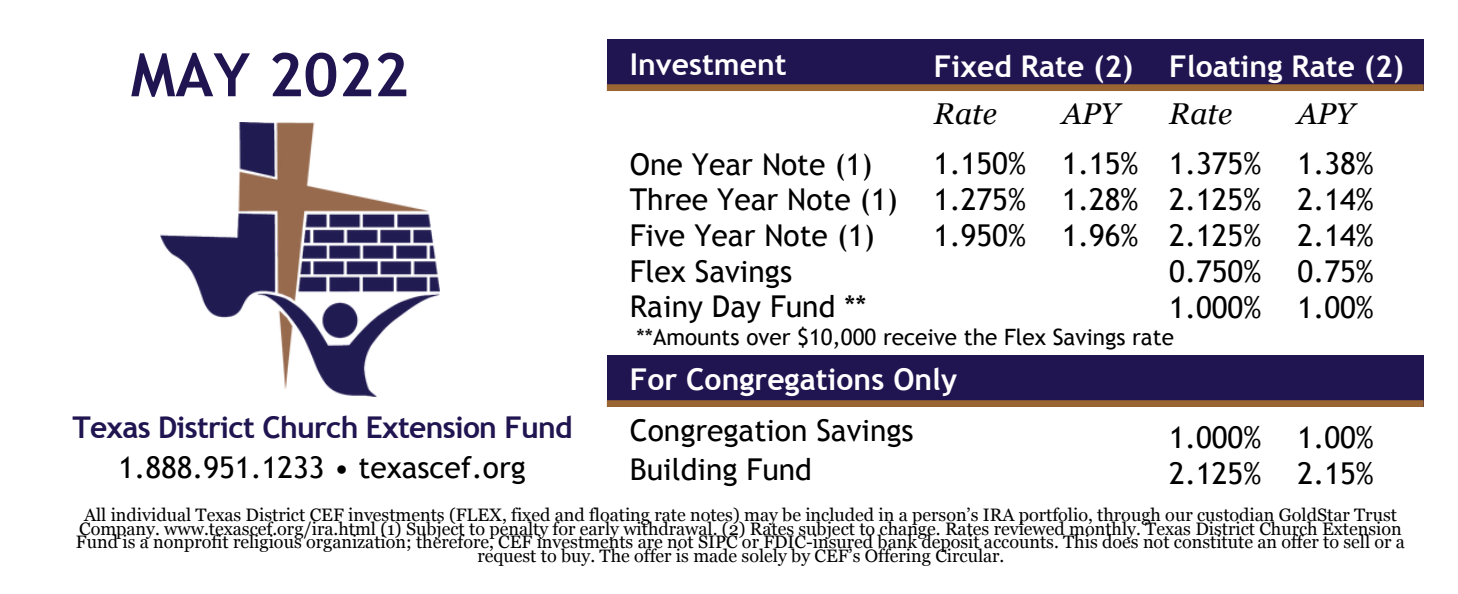
<style>
.page{position:relative;width:1458px;height:594px;background:#fff}
.page>*{position:absolute;margin:0;border:0;box-sizing:border-box;transform-origin:0 0}
.t1{font:700 60px "Trebuchet MS";color:#211551}
.t2{font:30px "Trebuchet MS";color:#000}
.t3{font:700 30px "Trebuchet MS";color:#fff}
.t4{font:700 30px "Trebuchet MS";letter-spacing:-.025em;color:#211551}
.t5{font:italic 30px "Georgia";color:#000}
.t6{font:22.5px "Trebuchet MS";color:#000}
.t7{font:18px/13.5px "Georgia";color:#000;text-align:center}
</style>
<div class="page">
<div style="left:607px;top:39px;width:816px;height:52px;background:#211551"></div>
<div style="left:607px;top:355px;width:816px;height:52px;background:#211551"></div>
<div style="left:607px;top:400px;width:817px;height:7px;background:#963"></div>
<div style="left:607px;top:84px;width:817px;height:7px;background:#963"></div>
<img style="left:160px;top:122px;width:279px;height:275px">
<p class="t1" style="left:131px;top:40px;width:280px">MAY 2022</p>
<p class="t3" style="left:630px;top:47px;width:158px">Investment</p>
<p class="t3" style="left:934px;top:49px;width:201px">Fixed Rate (2)</p>
<p class="t5" style="left:934px;top:97px;width:64px">Rate</p>
<p class="t5" style="left:1062px;top:97px;width:58px">APY</p>
<p class="t2" style="left:934px;top:145px;width:206px">1.150% 1.15%</p>
<p class="t2" style="left:934px;top:181px;width:206px">1.275% 1.28%</p>
<p class="t2" style="left:934px;top:217px;width:206px">1.950% 1.96%</p>
<p class="t3" style="left:1169px;top:49px;width:236px">Floating Rate (2)</p>
<p class="t5" style="left:1169px;top:97px;width:64px">Rate</p>
<p class="t5" style="left:1297px;top:97px;width:58px">APY</p>
<p class="t2" style="left:1169px;top:145px;width:206px">1.375% 1.38%</p>
<p class="t2" style="left:1169px;top:181px;width:206px">2.125% 2.14%</p>
<p class="t2" style="left:1169px;top:217px;width:206px">2.125% 2.14%</p>
<p class="t2" style="left:1169px;top:253px;width:206px">0.750% 0.75%</p>
<p class="t2" style="left:1169px;top:289px;width:206px">1.000% 1.00%</p>
<p class="t2" style="left:630px;top:147px;width:244px">One Year Note (1)</p>
<p class="t2" style="left:630px;top:182px;width:269px">Three Year Note (1)</p>
<p class="t2" style="left:630px;top:218px;width:247px">Five Year Note (1)</p>
<p class="t2" style="left:630px;top:253px;width:164px">Flex Savings</p>
<p class="t2" style="left:630px;top:289px;width:238px">Rainy Day Fund **</p>
<p class="t6" style="left:637px;top:324px;width:539px">**Amounts over $10,000 receive the Flex Savings rate</p>
<p class="t3" style="left:630px;top:362px;width:329px">For Congregations Only</p>
<p class="t2" style="left:630px;top:413px;width:285px">Congregation Savings</p>
<p class="t2" style="left:630px;top:452px;width:184px">Building Fund</p>
<p class="t4" style="left:73px;top:410px;width:502px">Texas District Church Extension Fund</p>
<p class="t2" style="left:119px;top:450px;width:409px">1.888.951.1233 • texascef.org</p>
<p class="t2" style="left:1169px;top:420px;width:206px">1.000% 1.00%</p>
<p class="t2" style="left:1169px;top:456px;width:206px">2.125% 2.15%</p>
<p class="t7" style="left:76px;top:508px;width:1331px">All individual Texas District CEF investments (FLEX, fixed and floating rate notes) may be included in a person’s IRA portfolio, through our custodian GoldStar Trust Company. www.texascef.org/ira.html (1) Subject to penalty for early withdrawal. (2) Rates subject to change. Rates reviewed monthly. Texas District Church Extension Fund is a nonprofit religious organization; therefore, CEF investments are not SIPC or FDIC-insured bank deposit accounts. This does not constitute an offer to sell or a request to buy. The offer is made solely by CEF’s Offering Circular.</p>
</div>
